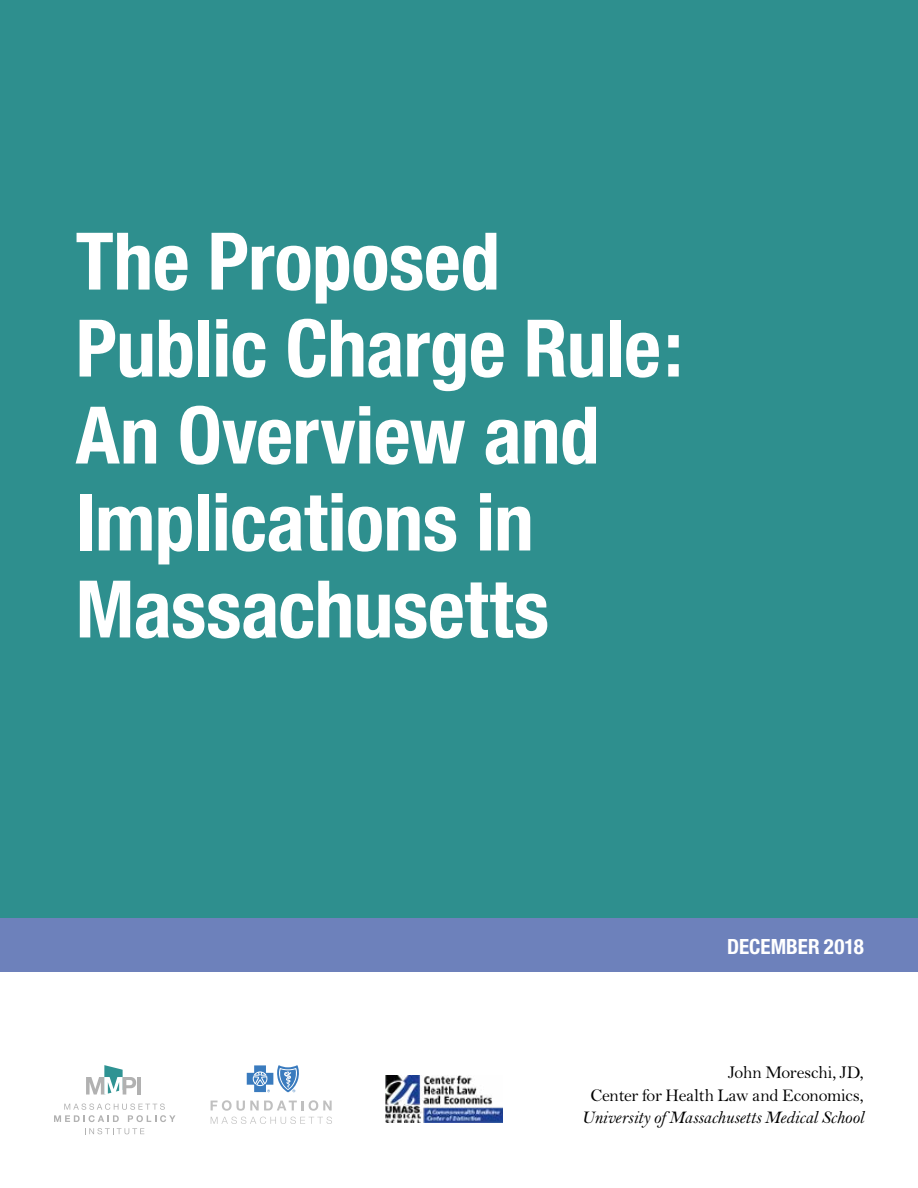
<style>
.page{position:relative;width:918px;height:1188px;background:#fff}
.page>*{position:absolute;margin:0;border:0;box-sizing:border-box;transform-origin:0 0}
.t1{font:700 condensed 79.5px/87px "Helvetica Neue";letter-spacing:-.01em;color:#fff}
.t2{font:700 condensed 21px "Helvetica Neue";color:#fff}
.t3{font:18px/22.5px "Bell MT Pro";letter-spacing:-.02em;color:#000;text-align:right}
.t4{font:italic 18px "Bell MT Pro";letter-spacing:-.015em;color:#000}
</style>
<div class="page">
<div style="left:0;top:0;width:918px;height:937px;background:#2e8f8e"></div>
<div style="left:0;top:918px;width:918px;height:54px;background:#6d81bb"></div>
<svg style="left:54px;top:1104px;width:121px;height:18px"></svg>
<svg style="left:85px;top:1128px;width:59px;height:6px"></svg>
<svg style="left:86px;top:1065px;width:50px;height:30px"></svg>
<hr style="left:137px;top:1077px;width:3px;height:18px;background:#b1b1b1">
<svg style="left:247px;top:1065px;width:52px;height:27px"></svg>
<svg style="left:211px;top:1100px;width:121px;height:11px"></svg>
<svg style="left:211px;top:1117px;width:121px;height:7px"></svg>
<img style="left:385px;top:1076px;width:118px;height:47px">
<p class="t1" style="left:76px;top:217px;width:609px">The Proposed<br>Public Charge Rule:<br>An Overview and<br>Implications in<br>Massachusetts</p>
<p class="t2" style="left:727px;top:934px;width:138px">DECEMBER 2018</p>
<p class="t3" style="left:591px;top:1061px;width:275px">John Moreschi, JD,<br>Center for Health Law and Economics,</p>
<p class="t4" style="left:582px;top:1107px;width:284px">University of Massachusetts Medical School</p>
</div>
